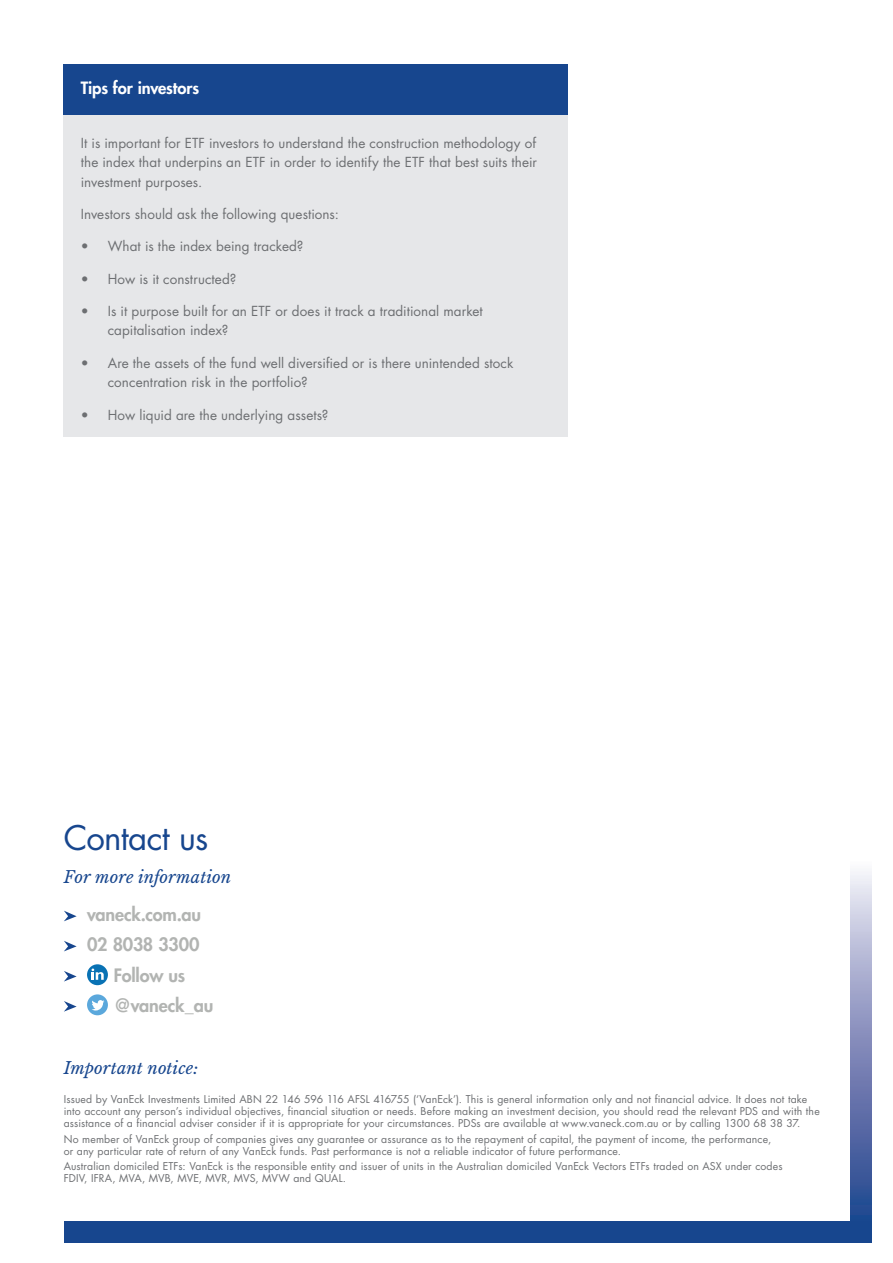
<style>
.page{position:relative;width:893px;height:1263px;background:#fff}
.page>*{position:absolute;margin:0;border:0;box-sizing:border-box;transform-origin:0 0}
.t1{font:33px "Futura Std";letter-spacing:-.02em;color:#17468e}
.Fund_description{font:800 18px "Futura Std";letter-spacing:-.01em;color:#b2b4b2}
.Plain_Txt_Subhead{font:italic 16.5px "Libre Baskerville";letter-spacing:.005em;color:#17468e}
.Sidebar_heading{font:800 16.5px "Futura Std";letter-spacing:-.01em;color:#fff}
.Plain_Txt{font:13.5px/19.5px "Futura Std";letter-spacing:.005em;color:#6d6f72}
.disclaimer{font:10.5px/12px "Futura Std";letter-spacing:.015em;color:#6d6f72}
</style>
<div class="page">
<div style="left:64px;top:64px;width:504px;height:372px;background:#e6e7e9"></div>
<div style="left:64px;top:64px;width:504px;height:50px;background:#17468e"></div>
<div style="left:850px;top:859px;width:22px;height:364px;background:linear-gradient(to bottom,#f4edf6,#1d3b89)"></div>
<div style="left:64px;top:1221px;width:808px;height:21px;background:#17468e"></div>
<svg style="left:64px;top:911px;width:13px;height:10px"></svg>
<svg style="left:64px;top:941px;width:13px;height:10px"></svg>
<svg style="left:64px;top:971px;width:13px;height:10px"></svg>
<svg style="left:87px;top:964px;width:21px;height:21px"></svg>
<svg style="left:92px;top:968px;width:12px;height:12px"></svg>
<svg style="left:64px;top:1001px;width:13px;height:11px"></svg>
<div style="left:87px;top:994px;width:21px;height:21px;background:#5ba8dc;border-radius:50%"></div>
<svg style="left:92px;top:1000px;width:12px;height:10px"></svg>
<p class="Sidebar_heading" style="left:81px;top:78px;width:120px">Tips for investors</p>
<p class="Plain_Txt" style="left:81px;top:133px;width:458px;text-align:justify">It is important for ETF investors to understand the construction methodology of the index that underpins an ETF in order to identify the ETF that best suits their investment purposes.</p>
<p class="Plain_Txt" style="left:81px;top:205px;width:260px">Investors should ask the following questions:</p>
<p class="Plain_Txt" style="left:81px;top:237px;width:224px">• What is the index being tracked?</p>
<p class="Plain_Txt" style="left:81px;top:269px;width:157px">• How is it constructed?</p>
<p class="Plain_Txt" style="left:108px;top:301px;width:376px;text-indent:-27px">• Is it purpose built for an ETF or does it track a traditional market capitalisation index?</p>
<p class="Plain_Txt" style="left:108px;top:353px;width:407px;text-indent:-27px">• Are the assets of the fund well diversified or is there unintended stock concentration risk in the portfolio?</p>
<p class="Plain_Txt" style="left:81px;top:405px;width:249px">• How liquid are the underlying assets?</p>
<p class="t1" style="left:64px;top:817px;width:146px">Contact us</p>
<p class="Plain_Txt_Subhead" style="left:64px;top:867px;width:169px">For more information</p>
<p class="Fund_description" style="left:87px;top:903px;width:116px">vaneck.com.au</p>
<p class="Fund_description" style="left:87px;top:933px;width:114px">02 8038 3300</p>
<p class="Fund_description" style="left:114px;top:963px;width:73px">Follow us</p>
<p class="Fund_description" style="left:114px;top:994px;width:101px">@vaneck_au</p>
<p class="Plain_Txt_Subhead" style="left:64px;top:1058px;width:136px">Important notice:</p>
<p class="disclaimer" style="left:64px;top:1093px;width:757px">Issued by VanEck Investments Limited ABN 22 146 596 116 AFSL 416755 (‘VanEck’). This is general information only and not financial advice. It does not take into account any person’s individual objectives, financial situation or needs. Before making an investment decision, you should read the relevant PDS and with the assistance of a financial adviser consider if it is appropriate for your circumstances. PDSs are available at www.vaneck.com.au or by calling 1300 68 38 37.</p>
<p class="disclaimer" style="left:64px;top:1133px;width:709px">No member of VanEck group of companies gives any guarantee or assurance as to the repayment of capital, the payment of income, the performance, or any particular rate of return of any VanEck funds. Past performance is not a reliable indicator of future performance.</p>
<p class="disclaimer" style="left:64px;top:1160px;width:720px">Australian domiciled ETFs: VanEck is the responsible entity and issuer of units in the Australian domiciled VanEck Vectors ETFs traded on ASX under codes<br>FDIV, IFRA, MVA, MVB, MVE, MVR, MVS, MVW and QUAL.</p>
</div>
